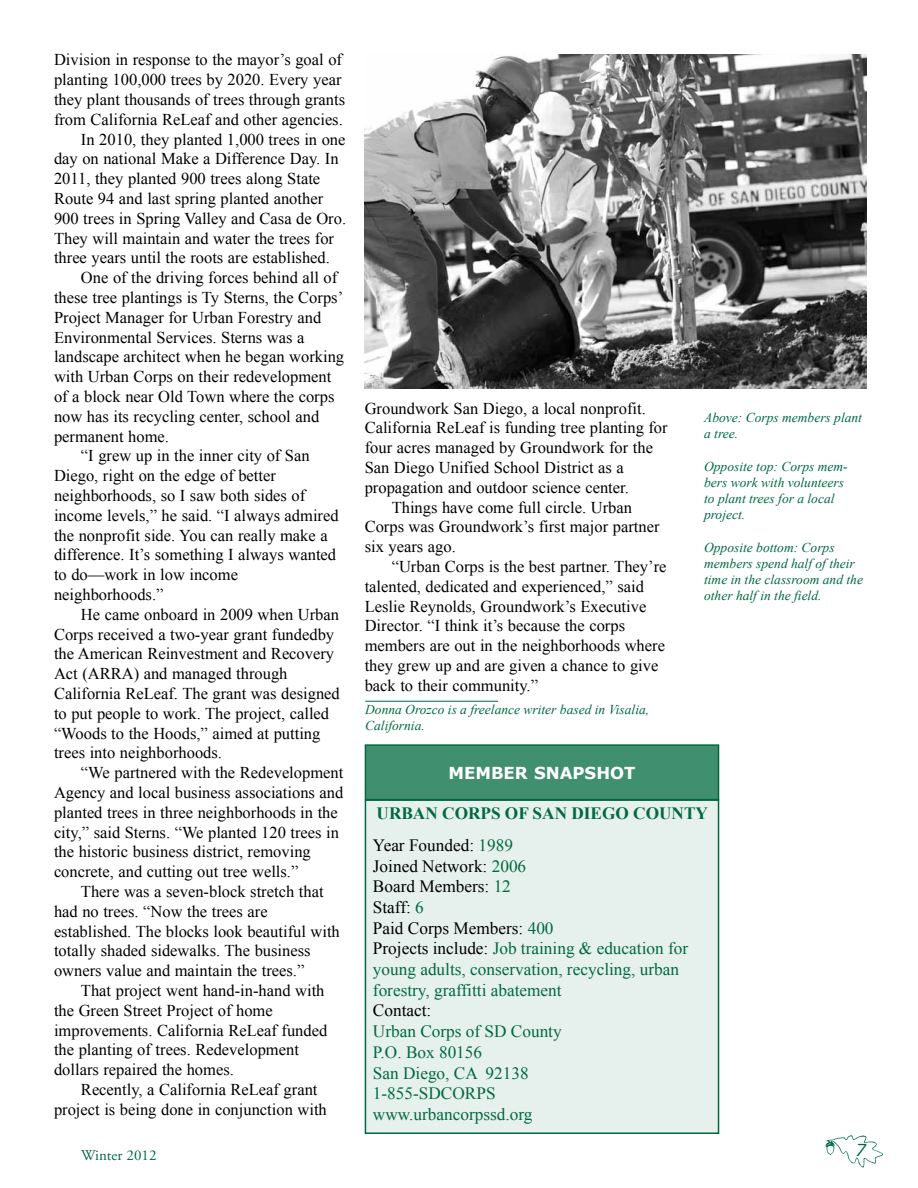
<style>
.page{position:relative;width:918px;height:1188px;background:#fff}
.page>*{position:absolute;margin:0;border:0;box-sizing:border-box;transform-origin:0 0}
.t1{font:17.25px/20.7px "Times New Roman";color:#006940}
.t2{font:700 17.25px/31.5px "Times New Roman";color:#006940}
.t3{font:17.25px "Times New Roman";color:#000}
.t4{font:16.5px "Times New Roman";color:#000}
.t5{font:700 16.5px "Verdana";color:#fff}
.t6{font:italic 16.5px "Verdana";color:#006940}
.t7{font:15px "Adobe Garamond Pro";color:#006940}
.t8{font:italic 13.5px/16.2px "Times New Roman";color:#006940}
.s1{font-weight:400;color:#000}
.s2{font-weight:400}
.s3{color:#000}
</style>
<div class="page">
<img style="left:825px;top:1135px;width:58px;height:33px">
<div style="left:365px;top:800px;width:354px;height:333px;background:#e6f0ec"></div>
<div style="left:365px;top:799px;width:354px;height:335px;border:2px solid #006940"></div>
<div style="left:365px;top:744px;width:354px;height:56px;background:#408f6f;border:2px solid #006940"></div>
<img style="left:365px;top:54px;width:502px;height:335px">
<hr style="left:365px;top:701px;width:133px;height:1px;background:#006940">
<p class="t4" style="left:54px;top:49px;width:290px">Division in response to the mayor’s goal of</p>
<p class="t4" style="left:54px;top:69px;width:289px">planting 100,000 trees by 2020. Every year</p>
<p class="t4" style="left:54px;top:88px;width:293px">they plant thousands of trees through grants</p>
<p class="t4" style="left:54px;top:108px;width:290px">from California ReLeaf and other agencies.</p>
<p class="t4" style="left:81px;top:128px;width:266px">In 2010, they planted 1,000 trees in one</p>
<p class="t4" style="left:54px;top:148px;width:286px">day on national Make a Difference Day. In</p>
<p class="t4" style="left:54px;top:168px;width:268px">2011, they planted 900 trees along State</p>
<p class="t4" style="left:54px;top:187px;width:271px">Route 94 and last spring planted another</p>
<p class="t4" style="left:54px;top:207px;width:294px">900 trees in Spring Valley and Casa de Oro.</p>
<p class="t4" style="left:54px;top:227px;width:282px">They will maintain and water the trees for</p>
<p class="t4" style="left:54px;top:247px;width:278px">three years until the roots are established.</p>
<p class="t4" style="left:81px;top:267px;width:258px">One of the driving forces behind all of</p>
<p class="t4" style="left:54px;top:286px;width:291px">these tree plantings is Ty Sterns, the Corps’</p>
<p class="t4" style="left:54px;top:306px;width:269px">Project Manager for Urban Forestry and</p>
<p class="t4" style="left:54px;top:326px;width:252px">Environmental Services. Sterns was a</p>
<p class="t4" style="left:54px;top:346px;width:292px">landscape architect when he began working</p>
<p class="t4" style="left:54px;top:366px;width:279px">with Urban Corps on their redevelopment</p>
<p class="t4" style="left:54px;top:385px;width:282px">of a block near Old Town where the corps</p>
<p class="t4" style="left:54px;top:405px;width:267px">now has its recycling center, school and</p>
<p class="t4" style="left:54px;top:425px;width:116px">permanent home.</p>
<p class="t4" style="left:81px;top:445px;width:230px">“I grew up in the inner city of San</p>
<p class="t4" style="left:54px;top:465px;width:223px">Diego, right on the edge of better</p>
<p class="t4" style="left:54px;top:484px;width:253px">neighborhoods, so I saw both sides of</p>
<p class="t4" style="left:54px;top:504px;width:286px">income levels,” he said. “I always admired</p>
<p class="t4" style="left:54px;top:524px;width:275px">the nonprofit side. You can really make a</p>
<p class="t4" style="left:54px;top:544px;width:284px">difference. It’s something I always wanted</p>
<p class="t4" style="left:54px;top:564px;width:186px">to do—work in low income</p>
<p class="t4" style="left:54px;top:583px;width:111px">neighborhoods.”</p>
<p class="t4" style="left:81px;top:603px;width:260px">He came onboard in 2009 when Urban</p>
<p class="t4" style="left:54px;top:623px;width:282px">Corps received a two-year grant fundedby</p>
<p class="t4" style="left:54px;top:643px;width:282px">the American Reinvestment and Recovery</p>
<p class="t4" style="left:54px;top:663px;width:235px">Act (ARRA) and managed through</p>
<p class="t4" style="left:54px;top:682px;width:287px">California ReLeaf. The grant was designed</p>
<p class="t4" style="left:54px;top:702px;width:277px">to put people to work. The project, called</p>
<p class="t4" style="left:54px;top:722px;width:268px">“Woods to the Hoods,” aimed at putting</p>
<p class="t4" style="left:54px;top:742px;width:170px">trees into neighborhoods.</p>
<p class="t4" style="left:81px;top:762px;width:264px">“We partnered with the Redevelopment</p>
<p class="t4" style="left:54px;top:781px;width:291px">Agency and local business associations and</p>
<p class="t4" style="left:54px;top:801px;width:285px">planted trees in three neighborhoods in the</p>
<p class="t4" style="left:54px;top:821px;width:287px">city,” said Sterns. “We planted 120 trees in</p>
<p class="t4" style="left:54px;top:841px;width:258px">the historic business district, removing</p>
<p class="t4" style="left:54px;top:861px;width:246px">concrete, and cutting out tree wells.”</p>
<p class="t4" style="left:81px;top:880px;width:244px">There was a seven-block stretch that</p>
<p class="t4" style="left:54px;top:900px;width:215px">had no trees. “Now the trees are</p>
<p class="t4" style="left:54px;top:920px;width:287px">established. The blocks look beautiful with</p>
<p class="t4" style="left:54px;top:940px;width:258px">totally shaded sidewalks. The business</p>
<p class="t4" style="left:54px;top:960px;width:252px">owners value and maintain the trees.”</p>
<p class="t4" style="left:81px;top:979px;width:245px">That project went hand-in-hand with</p>
<p class="t4" style="left:54px;top:999px;width:220px">the Green Street Project of home</p>
<p class="t4" style="left:54px;top:1019px;width:275px">improvements. California ReLeaf funded</p>
<p class="t4" style="left:54px;top:1039px;width:246px">the planting of trees. Redevelopment</p>
<p class="t4" style="left:54px;top:1059px;width:181px">dollars repaired the homes.</p>
<p class="t4" style="left:81px;top:1078px;width:238px">Recently, a California ReLeaf grant</p>
<p class="t4" style="left:54px;top:1098px;width:274px">project is being done in conjunction with</p>
<p class="t4" style="left:365px;top:397px;width:283px">Groundwork San Diego, a local nonprofit.</p>
<p class="t4" style="left:365px;top:417px;width:305px">California ReLeaf is funding tree planting for</p>
<p class="t4" style="left:365px;top:437px;width:290px">four acres managed by Groundwork for the</p>
<p class="t4" style="left:365px;top:456px;width:261px">San Diego Unified School District as a</p>
<p class="t4" style="left:365px;top:476px;width:266px">propagation and outdoor science center.</p>
<p class="t4" style="left:392px;top:496px;width:242px">Things have come full circle. Urban</p>
<p class="t4" style="left:365px;top:516px;width:296px">Corps was Groundwork’s first major partner</p>
<p class="t4" style="left:365px;top:536px;width:93px">six years ago.</p>
<p class="t4" style="left:392px;top:555px;width:276px">“Urban Corps is the best partner. They’re</p>
<p class="t4" style="left:365px;top:575px;width:281px">talented, dedicated and experienced,” said</p>
<p class="t4" style="left:365px;top:595px;width:283px">Leslie Reynolds, Groundwork’s Executive</p>
<p class="t4" style="left:365px;top:615px;width:262px">Director. “I think it’s because the corps</p>
<p class="t4" style="left:365px;top:635px;width:302px">members are out in the neighborhoods where</p>
<p class="t4" style="left:365px;top:654px;width:295px">they grew up and are given a chance to give</p>
<p class="t4" style="left:365px;top:674px;width:175px">back to their community.”</p>
<p class="t8" style="left:365px;top:701px;width:286px">Donna Orozco is a freelance writer based in Visalia,<br>California.</p>
<p class="t5" style="left:449px;top:761px;width:29px">MEMBE</p>
<p class="t5" style="left:515px;top:761px;width:45px">R SNAPSHOT</p>
<p class="t8" style="left:704px;top:409px;width:159px">Above: Corps members plant a tree.</p>
<p class="t8" style="left:704px;top:458px;width:145px">Opposite top: Corps mem&shy;bers work with volunteers to plant trees for a local project.</p>
<p class="t8" style="left:704px;top:539px;width:160px">Opposite bottom: Corps members spend half of their time in the classroom and the other half in the field.</p>
<p class="t2" style="left:373px;top:797px;width:337px">URBAN CORPS OF SAN DIEGO COUNTY<br><span class="s1">Year Founded:</span> <span class="s2">1989</span></p>
<p class="t1" style="left:373px;top:855px;width:317px"><span class="s3">Joined Network:</span> 2006<br><span class="s3">Board Members:</span> 12<br><span class="s3">Staff:</span> 6<br><span class="s3">Paid Corps Members:</span> 400<br><span class="s3">Projects include:</span> Job training &amp; education for young adults, conservation, recycling, urban forestry, graffitti abatement</p>
<p class="t3" style="left:373px;top:999px;width:60px">Contact:</p>
<p class="t1" style="left:373px;top:1021px;width:190px">Urban Corps of SD County<br>P.O. Box 80156<br>San Diego, CA 92138<br>1-855-SDCORPS www.urbancorpssd.org</p>
<p class="t7" style="left:81px;top:1146px;width:77px">Winter 2012</p>
<p class="t6" style="left:855px;top:1139px;width:12px">7</p>
</div>
